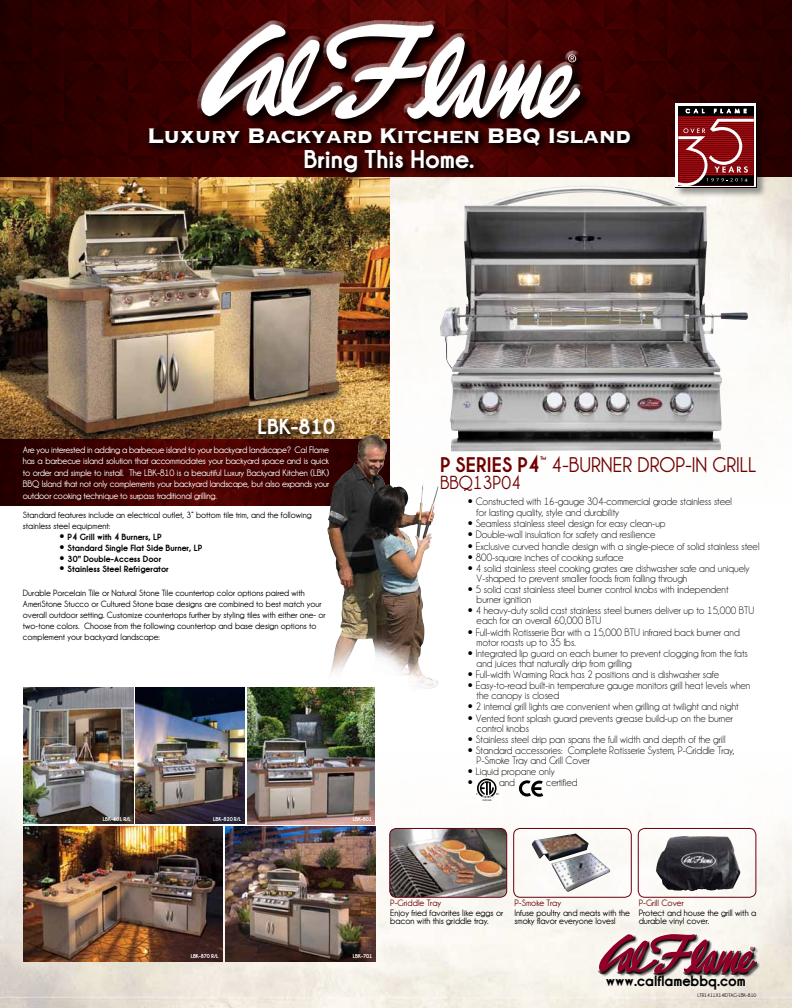
<style>
.page{position:relative;width:792px;height:1008px;background:#fff}
.page>*{position:absolute;margin:0;border:0;box-sizing:border-box;transform-origin:0 0}
.t1{font:700 27.4px "Copperplate";letter-spacing:-.04em;color:#fff;scale:.95 1}
.t2{font:700 26.3px "Champagne&Limousines Thick";color:#fff}
.t3{font:700 22.1px "Champagne&Limousines Thick";color:#fff}
.t4{font:700 21.7px "Champagne&Limousines";color:#700000;scale:.96 1}
.t5{font:700 19.3px "Champagne&Limousines";color:#700000;scale:.96 1}
.t6{font:700 15.4px "Champagne&Limousines Thick";color:#000}
.t7{font:10.8px/10.2px "Champagne&Limousines";color:#000}
.t8{font:700 9.6px/11.5px "Champagne&Limousines";letter-spacing:-.02em;color:#fff;text-align:justify}
.t9{font:700 9.4px/8px "Champagne&Limousines";color:#000}
.t10{font:700 9.4px "Champagne&Limousines";color:#680000}
.t11{font:700 9.2px/11px "Champagne&Limousines";color:#000}
.t12{font:700 9.2px "Champagne&Limousines Thick";color:#000}
.t13{font:700 5.7px "Champagne&Limousines Thick";letter-spacing:-.02em;color:#fff}
.t14{font:700 5.4px "Champagne&Limousines";color:#000}
.t15{font:5.3px "Myriad";color:#fff}
.s1{font-family:"Univers";font-weight:300;font-stretch:condensed;font-size:10.8px}
.s2{font-family:"Champagne&Limousines Thick"}
.s3{font-family:"Univers";font-weight:300;font-stretch:condensed}
</style>
<div class="page">
<img style="left:390px;top:176px;width:402px;height:276px">
<img style="left:0;top:176px;width:390px;height:264px">
<img style="left:0;top:751px;width:792px;height:257px">
<div style="left:258px;top:417px;width:87px;height:26px;background:#000;opacity:.75"></div>
<div style="left:599px;top:934px;width:161px;height:44px;background:#000;opacity:.75"></div>
<div style="left:597px;top:932px;width:159px;height:41px;background:#f7f5ee"></div>
<div style="left:598px;top:934px;width:159px;height:41px;background:#000;opacity:.75"></div>
<svg style="left:599px;top:934px;width:156px;height:39px"></svg>
<img style="left:440px;top:185px;width:282px;height:266px">
<svg style="left:514px;top:828px;width:117px;height:69px"></svg>
<div style="left:514px;top:828px;width:117px;height:69px;border:1px solid #68000e;border-radius:7px"></div>
<img style="left:390px;top:828px;width:117px;height:69px">
<div style="left:390px;top:828px;width:117px;height:69px;border:1px solid #68000e;border-radius:7px"></div>
<img style="left:656px;top:836px;width:85px;height:55px">
<div style="left:638px;top:828px;width:118px;height:69px;border:1px solid #68000e;border-radius:7px"></div>
<svg style="left:476px;top:779px;width:23px;height:22px"></svg>
<svg style="left:519px;top:780px;width:24px;height:17px"></svg>
<img style="left:24px;top:688px;width:109px;height:136px">
<img style="left:24px;top:827px;width:199px;height:134px">
<img style="left:136px;top:688px;width:109px;height:136px">
<img style="left:225px;top:827px;width:150px;height:134px">
<img style="left:248px;top:688px;width:126px;height:136px">
<img style="left:1px;top:0;width:791px;height:176px">
<div style="left:197px;top:20px;width:387px;height:99px;background:#fff;opacity:.75"></div>
<svg style="left:200px;top:23px;width:382px;height:100px"></svg>
<svg style="left:144px;top:123px;width:495px;height:60px;background:#451510"></svg>
<div style="left:675px;top:103px;width:92px;height:95px;background:#000;opacity:.4"></div>
<div style="left:676px;top:104px;width:80px;height:83px;background:#fff"></div>
<svg style="left:678px;top:116px;width:76px;height:3px"></svg>
<hr style="left:678px;top:117px;width:76px;height:1px;background:#b11116">
<svg style="left:678px;top:106px;width:76px;height:10px"></svg>
<svg style="left:686px;top:109px;width:18px;height:4px"></svg>
<svg style="left:714px;top:109px;width:32px;height:4px"></svg>
<svg style="left:674px;top:119px;width:80px;height:73px;background:#923e41"></svg>
<img style="left:0;top:440px;width:324px;height:65px">
<img style="left:324px;top:435px;width:115px;height:258px">
<h1 class="t1" style="left:147px;top:118px;width:511px">Luxury Backyard Kitchen BBQ Island</h1>
<h2 class="t2" style="left:304px;top:143px;width:173px">Bring This Home.</h2>
<h3 class="t3" style="left:258px;top:413px;width:79px">LBK-810</h3>
<p class="t15" style="left:745px;top:177px;width:4px">4</p>
<p class="t8" style="left:23px;top:444px;width:308px">Are you interested in adding a barbecue island to your backyard landscape? Cal Flame has a barbecue island solution that accommodates your backyard space and is quick to order and simple to install. The LBK-810 is a beautiful Luxury Backyard Kitchen (LBK)<br>BBQ Island that not only complements your backyard landscape, but also expands your outdoor cooking technique to surpass traditional grilling.</p>
<p class="t11" style="left:23px;top:510px;width:290px">Standard features include an electrical outlet, 3” bottom tile trim, and the following stainless steel equipment:</p>
<p class="t12" style="left:59px;top:532px;width:104px"><span class="s1">•</span> P4 Grill with 4 Burners, LP</p>
<p class="t12" style="left:59px;top:542px;width:145px"><span class="s1">•</span> Standard Single Flat Side Burner, LP</p>
<p class="t12" style="left:59px;top:553px;width:104px"><span class="s1">•</span> 30” Double-Access Door</p>
<p class="t12" style="left:59px;top:564px;width:111px"><span class="s1">•</span> Stainless Steel Refrigerator</p>
<p class="t11" style="left:23px;top:587px;width:304px">Durable Porcelain Tile or Natural Stone Tile countertop color options paired with AmeriStone Stucco or Cultured Stone base designs are combined to best match your overall outdoor setting. Customize countertops further by styling tiles with either one- or two-tone colors. Choose from the following countertop and base design options to complement your backyard landscape:</p>
<p class="t13" style="left:103px;top:815px;width:30px">LBK-401 R/L</p>
<p class="t13" style="left:213px;top:815px;width:30px">LBK-820 R/L</p>
<p class="t13" style="left:353px;top:815px;width:21px">LBK-801</p>
<h3 class="t4" style="left:440px;top:452px;width:331px"><span class="s2">P SERIES P4</span><sup>™</sup> 4-BURNER DROP-IN GRILL</h3>
<h3 class="t5" style="left:440px;top:472px;width:86px">BBQ13P04</h3>
<p class="t7" style="left:477px;top:496px;width:257px;line-height:11.1px;text-indent:-10px"><span class="s3">•</span> Constructed with 16-gauge 304-commercial grade stainless steel for lasting quality, style and durability</p>
<p class="t7" style="left:467px;top:519px;width:200px"><span class="s3">•</span> Seamless stainless steel design for easy clean-up</p>
<p class="t7" style="left:467px;top:530px;width:190px"><span class="s3">•</span> Double-wall insulation for safety and resilience</p>
<p class="t7" style="left:467px;top:541px;width:294px"><span class="s3">•</span> Exclusive curved handle design with a single-piece of solid stainless steel</p>
<p class="t7" style="left:467px;top:552px;width:158px"><span class="s3">•</span> 800-square inches of cooking surface</p>
<p class="t7" style="left:477px;top:563px;width:274px;text-indent:-10px"><span class="s3">•</span> 4 solid stainless steel cooking grates are dishwasher safe and uniquely<br>V-shaped to prevent smaller foods from falling through</p>
<p class="t7" style="left:477px;top:584px;width:254px;text-indent:-10px"><span class="s3">•</span> 5 solid cast stainless steel burner control knobs with <span class="s3">i</span>ndependent burner ignition</p>
<p class="t7" style="left:477px;top:606px;width:279px;text-indent:-10px"><span class="s3">•</span> 4 heavy-duty solid cast stainless steel burners deliver up to 15,000 BTU each for an overall 60,000 BTU</p>
<p class="t7" style="left:477px;top:627px;width:265px;text-indent:-10px"><span class="s3">•</span> Full-width Rotisserie Bar with a 15,000 BTU infrared back burner and motor roasts up to 35 lbs.</p>
<p class="t7" style="left:477px;top:648px;width:273px;text-indent:-10px"><span class="s3">•</span> Integrated lip guard on each burner to prevent clogging from the fats and juices that naturally drip from grilling</p>
<p class="t7" style="left:467px;top:669px;width:254px"><span class="s3">•</span> Full-width Warming Rack has 2 positions and is dishwasher safe</p>
<p class="t7" style="left:477px;top:680px;width:275px;text-indent:-10px"><span class="s3">•</span> Easy-to-read built-in temperature gauge monitors grill heat levels when the canopy is closed</p>
<p class="t7" style="left:467px;top:702px;width:273px"><span class="s3">•</span> 2 internal grill lights are convenient when grilling at twilight and night</p>
<p class="t7" style="left:477px;top:713px;width:258px;text-indent:-10px"><span class="s3">•</span> Vented front splash guard prevents grease build-up on the burner control knobs</p>
<p class="t7" style="left:467px;top:734px;width:260px"><span class="s3">•</span> Stainless steel drip pan spans the full width and depth of the grill</p>
<p class="t7" style="left:477px;top:745px;width:259px;text-indent:-10px"><span class="s3">•</span> Standard accessories: Complete Rotisserie System, P-Griddle Tray,<br>P-Smoke Tray and Grill Cover</p>
<p class="t7" style="left:467px;top:766px;width:89px"><span class="s3">•</span> Liquid propane only</p>
<p class="t7" style="left:467px;top:777px;width:50px"><span class="s3">•</span> and</p>
<p class="t7" style="left:546px;top:777px;width:33px">certified</p>
<p class="t13" style="left:191px;top:952px;width:29px">LBK-870 R/L</p>
<p class="t13" style="left:353px;top:952px;width:21px">LBK-701</p>
<p class="t10" style="left:390px;top:898px;width:53px">P-Griddle Tray</p>
<p class="t9" style="left:390px;top:909px;width:114px">Enjoy fried favorites like eggs or bacon with this griddle tray.</p>
<p class="t10" style="left:514px;top:898px;width:48px">P-Smoke Tray</p>
<p class="t9" style="left:514px;top:909px;width:117px">Infuse poultry and meats with the smoky flavor everyone loves!</p>
<p class="t10" style="left:639px;top:898px;width:47px">P-Grill Cover</p>
<p class="t9" style="left:639px;top:909px;width:119px">Protect and house the grill with a durable vinyl cover.</p>
<h3 class="t6" style="left:606px;top:972px;width:142px">www.calflamebbq.com</h3>
<p class="t14" style="left:698px;top:993px;width:60px">LTR1411X14IDTAG-LBK-810</p>
</div>
